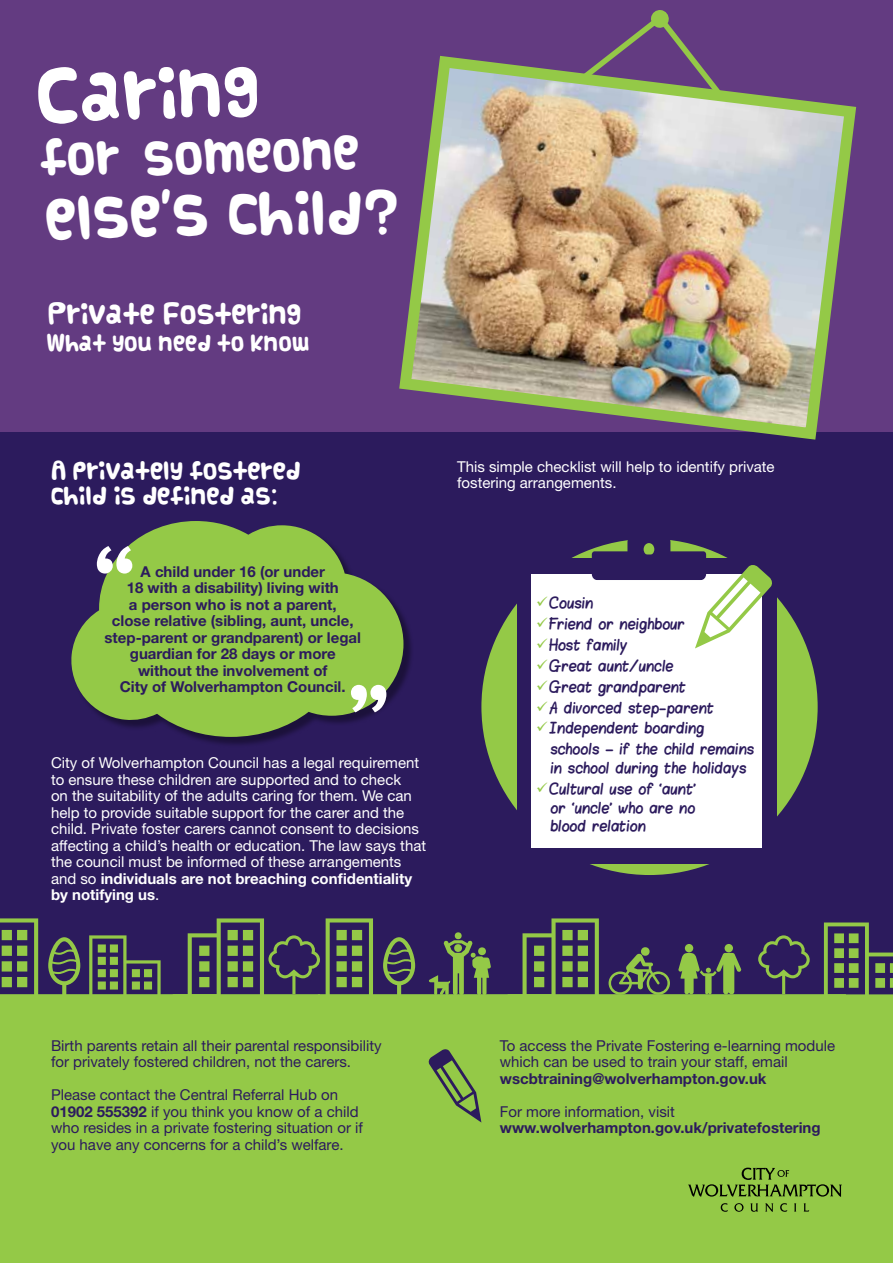
<style>
.page{position:relative;width:893px;height:1263px;background:#fff}
.page>*{position:absolute;margin:0;border:0;box-sizing:border-box;transform-origin:0 0}
.t1{font:700 95.4px "Astoria";color:#fff}
.t2{font:56.1px "Vanilla";color:#fff}
.t3{font:46.8px "Vanilla";color:#fff}
.t4{font:39px "Vanilla";color:#fff}
.t5{font:22.5px "Vanilla";color:#fff}
.t6{font:19.5px/25.5px "Vanilla";color:#fff}
.t7{font:18px "Vanilla";color:#fff}
.t8{font:15px/16.5px "Helvetica Neue";color:#fff}
.t9{font:15px/16.5px "Helvetica Neue";color:#2c1b5d}
.t10{font:700 15px/16.5px "Helvetica Neue";color:#2c1b5d;text-align:center}
.t11{font:12px/18.8px "Blokletters Viltstift";color:#2c1b5d}
.s1{font-weight:700}
.s2{color:#94c947}
</style>
<div class="page">
<div style="left:0;top:0;width:893px;height:1025px;background:#2c1b5d"></div>
<div style="left:0;top:0;width:893px;height:432px;background:#633b81"></div>
<img style="left:399px;top:55px;width:458px;height:385px">
<svg style="left:572px;top:10px;width:158px;height:96px"></svg>
<svg style="left:0;top:918px;width:893px;height:79px"></svg>
<div style="left:73px;top:522px;width:341px;height:225px;background:#000;opacity:.37"></div>
<svg style="left:71px;top:521px;width:332px;height:216px;fill:#94c947"></svg>
<div style="left:481px;top:539px;width:337px;height:336px;background:#94c947;border-radius:50%"></div>
<div style="left:517px;top:558px;width:259px;height:305px;background:#2c1b5d"></div>
<div style="left:531px;top:574px;width:230px;height:274px;background:#fff"></div>
<svg style="left:592px;top:539px;width:180px;height:109px"></svg>
<div style="left:592px;top:554px;width:114px;height:26px;background:#2c1b5d;border-radius:6px"></div>
<div style="left:0;top:997px;width:893px;height:266px;background:#94c947"></div>
<svg style="left:721px;top:1203px;width:7px;height:9px"></svg>
<svg style="left:734px;top:1203px;width:9px;height:9px"></svg>
<svg style="left:750px;top:1203px;width:8px;height:9px"></svg>
<svg style="left:765px;top:1203px;width:8px;height:9px"></svg>
<svg style="left:780px;top:1203px;width:7px;height:9px"></svg>
<svg style="left:794px;top:1203px;width:2px;height:8px"></svg>
<svg style="left:803px;top:1203px;width:6px;height:8px"></svg>
<svg style="left:688px;top:1167px;width:154px;height:30px"></svg>
<svg style="left:428px;top:1049px;width:53px;height:73px"></svg>
<h2 class="t2" style="left:35px;top:67px;width:225px;rotate:-2deg">Caring</h2>
<h3 class="t4" style="left:40px;top:136px;width:81px">for</h3>
<h3 class="t4" style="left:143px;top:137px;width:218px;rotate:-2deg">someone</h3>
<h3 class="t3" style="left:44px;top:193px;width:165px;rotate:-2deg">else's</h3>
<h3 class="t3" style="left:228px;top:187px;width:173px">child?</h3>
<h3 class="t5" style="left:47px;top:301px;width:256px">Private Fostering</h3>
<p class="t7" style="left:47px;top:333px;width:265px">What you need to know</p>
<h3 class="t6" style="left:51px;top:457px;width:251px">A privately fostered child is defined as:</h3>
<p class="t8" style="left:457px;top:458px;width:319px">This simple checklist will help to identify private fostering arrangements.</p>
<h1 class="t1" style="left:94px;top:525px;width:43px">“</h1>
<p class="t10" style="left:105px;top:563px;width:258px">A child under 16 (or under<br>18 with a disability) living with<br>a person who is not a parent,<br>close relative (sibling, aunt, uncle, step-parent or grandparent) or legal guardian for 28 days or more without the involvement of<br>City of Wolverhampton Council.</p>
<h1 class="t1" style="left:389px;top:733px;width:43px;rotate:-180deg">“</h1>
<p class="t8" style="left:51px;top:754px;width:377px">City of Wolverhampton Council has a legal requirement to ensure these children are supported and to check<br>on the suitability of the adults caring for them. We can help to provide suitable support for the carer and the child. Private foster carers cannot consent to decisions affecting a child’s health or education. The law says that the council must be informed of these arrangements and so <span class="s1">individuals are not breaching confidentiality by notifying us</span>.</p>
<p class="t9" style="left:51px;top:1037px;width:332px">Birth parents retain all their parental responsibility for privately fostered children, not the carers.</p>
<p class="t9" style="left:51px;top:1086px;width:313px">Please contact the Central Referral Hub on <span class="s1">01902 555392</span> if you think you know of a child who resides in a private fostering situation or if you have any concerns for a child’s welfare.</p>
<p class="t11" style="left:536px;top:594px;width:59px"><span class="s2">✓</span>Cousin</p>
<p class="t11" style="left:536px;top:615px;width:150px"><span class="s2">✓</span>Friend or neighbour</p>
<p class="t11" style="left:536px;top:636px;width:93px"><span class="s2">✓</span>Host family</p>
<p class="t11" style="left:536px;top:656px;width:139px"><span class="s2">✓</span>Great aunt/uncle</p>
<p class="t11" style="left:536px;top:677px;width:152px"><span class="s2">✓</span>Great grandparent</p>
<p class="t11" style="left:536px;top:698px;width:179px"><span class="s2">✓</span>A divorced step-parent</p>
<p class="t11" style="left:550px;top:718px;width:205px;line-height:20.9px;text-indent:-15px"><span class="s2">✓</span>Independent boarding schools – if the child remains</p>
<p class="t11" style="left:550px;top:759px;width:197px">in school during the holidays</p>
<p class="t11" style="left:550px;top:780px;width:147px;text-align:justify;text-indent:-15px"><span class="s2">✓</span>Cultural use of ‘aunt’ or ‘uncle’ who are no blood relation</p>
<p class="t9" style="left:500px;top:1037px;width:337px">To access the Private Fostering e-learning module which can be used to train your staff, email</p>
<p class="t10" style="left:500px;top:1070px;width:268px">wscbtraining@wolverhampton.gov.uk</p>
<p class="t9" style="left:500px;top:1103px;width:177px">For more information, visit</p>
<p class="t10" style="left:500px;top:1119px;width:322px">www.wolverhampton.gov.uk/privatefostering</p>
</div>
